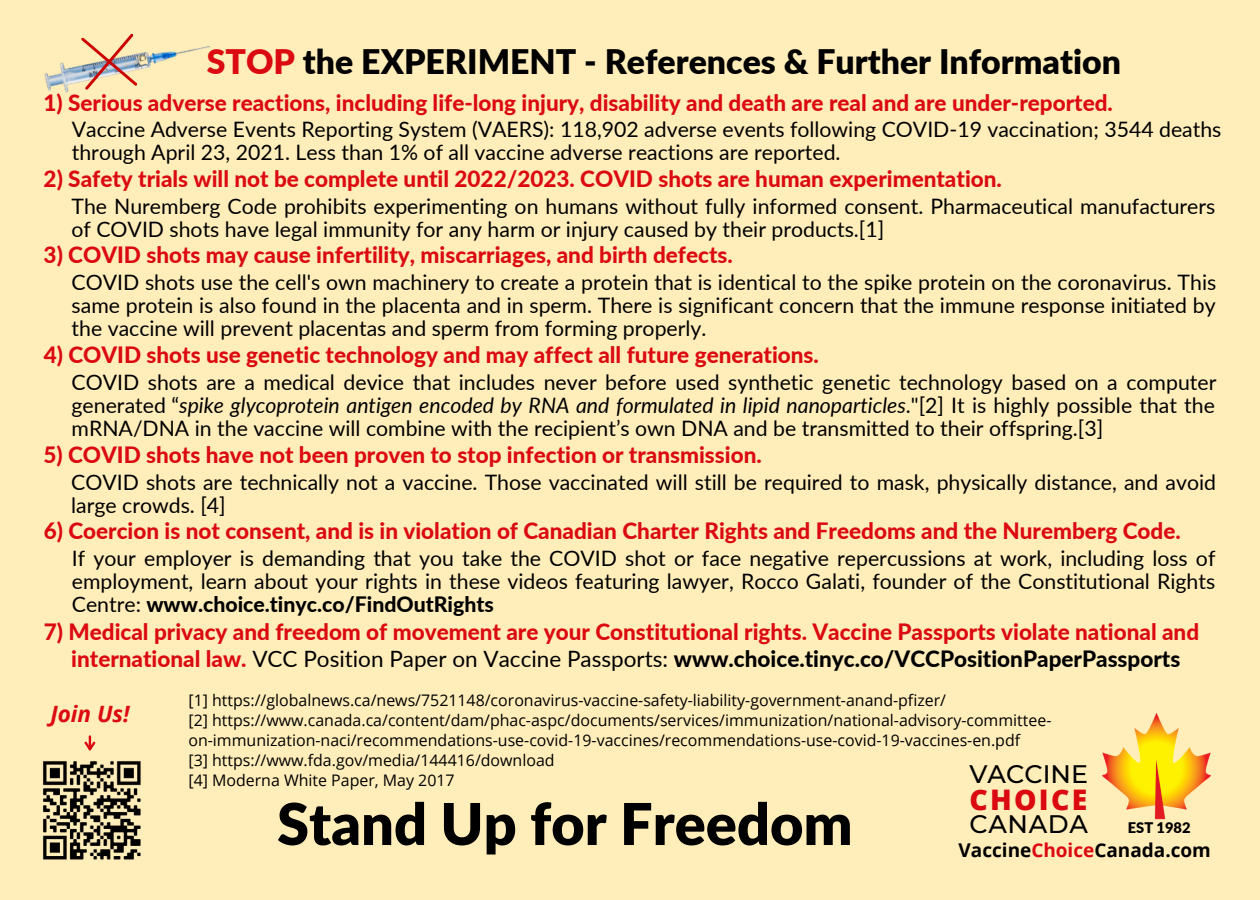
<style>
.page{position:relative;width:1260px;height:900px;background:#ffedba}
.page>*{position:absolute;margin:0;border:0;box-sizing:border-box;transform-origin:0 0}
.t1{font:900 57.75px "Lato";color:#000}
.t2{font:900 33.75px "Lato";color:#000}
.t3{font:800 28.25px "Open Sans";letter-spacing:.08em;color:#db0910}
.t4{font:500 25.25px "Montserrat";color:#000}
.t5{font:800 22.5px "Lato";color:#db0910}
.t6{font:800 22.5px "Lato";color:#000}
.t7{font:italic 700 22.5px "Open Sans";color:#db0910}
.t8{font:21.25px/23px "Lato";color:#000}
.t9{font:700 19px "Open Sans";color:#000}
.t10{font:16px/20px "Open Sans";color:#000}
.t11{font:900 14.75px "Lato";color:#000}
.s1{color:#db0910}
.s2{font-style:italic}
.s3{font-weight:800}
.s4{font-weight:400}
</style>
<div class="page">
<img style="left:43px;top:761px;width:98px;height:99px">
<svg style="left:84px;top:735px;width:12px;height:15px"></svg>
<img style="left:1102px;top:714px;width:109px;height:106px">
<img style="left:44px;top:45px;width:167px;height:48px">
<svg style="left:81px;top:34px;width:56px;height:56px"></svg>
<p class="t2" style="left:207px;top:41px;width:916px"><span class="s1">STOP</span> the EXPERIMENT - References &amp; Further Information</p>
<p class="t5" style="left:44px;top:88px;width:1071px">1) Serious adverse reactions, including life-long injury, disability and death are real and are under-reported.</p>
<p class="t8" style="left:72px;top:118px;width:1151px">Vaccine Adverse Events Reporting System (VAERS): 118,902 adverse events following COVID-19 vaccination; 3544 deaths through April 23, 2021. Less than 1% of all vaccine adverse reactions are reported.</p>
<p class="t5" style="left:44px;top:165px;width:960px">2) Safety trials will not be complete until 2022/2023. COVID shots are human experimentation.</p>
<p class="t8" style="left:71px;top:194px;width:1145px">The Nuremberg Code prohibits experimenting on humans without fully informed consent. Pharmaceutical manufacturers of COVID shots have legal immunity for any harm or injury caused by their products.[1]</p>
<p class="t8" style="left:72px;top:270px;width:1146px;text-align:justify">COVID shots use the cell's own machinery to create a protein that is identical to the spike protein on the coronavirus. This same protein is also found in the placenta and in sperm. There is significant concern that the immune response initiated by the vaccine will prevent placentas and sperm from forming properly.</p>
<p class="t8" style="left:72px;top:370px;width:1146px;text-align:justify">COVID shots are a medical device that includes never before used synthetic genetic technology based on a computer generated “<span class="s2">spike glycoprotein antigen encoded by RNA and formulated in lipid nanoparticles</span>."[2] It is highly possible that the mRNA/DNA in the vaccine will combine with the recipient’s own DNA and be transmitted to their offspring.[3]</p>
<p class="t8" style="left:71px;top:470px;width:1146px">COVID shots are technically not a vaccine. Those vaccinated will still be required to mask, physically distance, and avoid large crowds. [4]</p>
<p class="t8" style="left:72px;top:547px;width:1145px;text-align:justify">If your employer is demanding that you take the COVID shot or face negative repercussions at work, including loss of employment, learn about your rights in these videos featuring lawyer, Rocco Galati, founder of the Constitutional Rights Centre: <span class="s3">www.choice.tinyc.co/FindOutRights</span></p>
<p class="t6" style="left:71px;top:644px;width:1111px"><span class="s1">international law.</span> <span class="s4">VCC Position Paper on Vaccine Passports:</span> www.choice.tinyc.co/VCCPositionPaperPassports</p>
<p class="t7" style="left:50px;top:698px;width:81px">Join Us!</p>
<p class="t5" style="left:44px;top:241px;width:691px">3) COVID shots may cause infertility, miscarriages, and birth defects.</p>
<p class="t5" style="left:44px;top:341px;width:777px">4) COVID shots use genetic technology and may affect all future generations.</p>
<p class="t5" style="left:43px;top:441px;width:720px">5) COVID shots have not been proven to stop infection or transmission.</p>
<p class="t5" style="left:44px;top:517px;width:1139px">6) Coercion is not consent, and is in violation of Canadian Charter Rights and Freedoms and the Nuremberg Code.</p>
<p class="t5" style="left:44px;top:617px;width:1157px">7) Medical privacy and freedom of movement are your Constitutional rights. Vaccine Passports violate national and</p>
<p class="t10" style="left:188px;top:690px;width:759px">[1] https://globalnews.ca/news/7521148/coronavirus-vaccine-safety-liability-government-anand-pfizer/</p>
<p class="t10" style="left:188px;top:710px;width:865px">[2] https://www.canada.ca/content/dam/phac-aspc/documents/services/immunization/national-advisory-committee&shy;on-immunization-naci/recommendations-use-covid-19-vaccines/recommendations-use-covid-19-vaccines-en.pdf</p>
<p class="t10" style="left:188px;top:750px;width:368px">[3] https://www.fda.gov/media/144416/download</p>
<p class="t10" style="left:188px;top:770px;width:268px">[4] Moderna White Paper, May 2017</p>
<p class="t4" style="left:970px;top:759px;width:120px">VACCINE</p>
<p class="t3" style="left:970px;top:780px;width:119px">CHOICE</p>
<p class="t4" style="left:970px;top:809px;width:120px">CANADA</p>
<p class="t11" style="left:1128px;top:819px;width:64px">EST 1982</p>
<p class="t1" style="left:277px;top:788px;width:577px">Stand Up for Freedom</p>
<p class="t9" style="left:959px;top:837px;width:254px">Vaccine<span class="s1">Choice</span>Canada.com</p>
</div>
